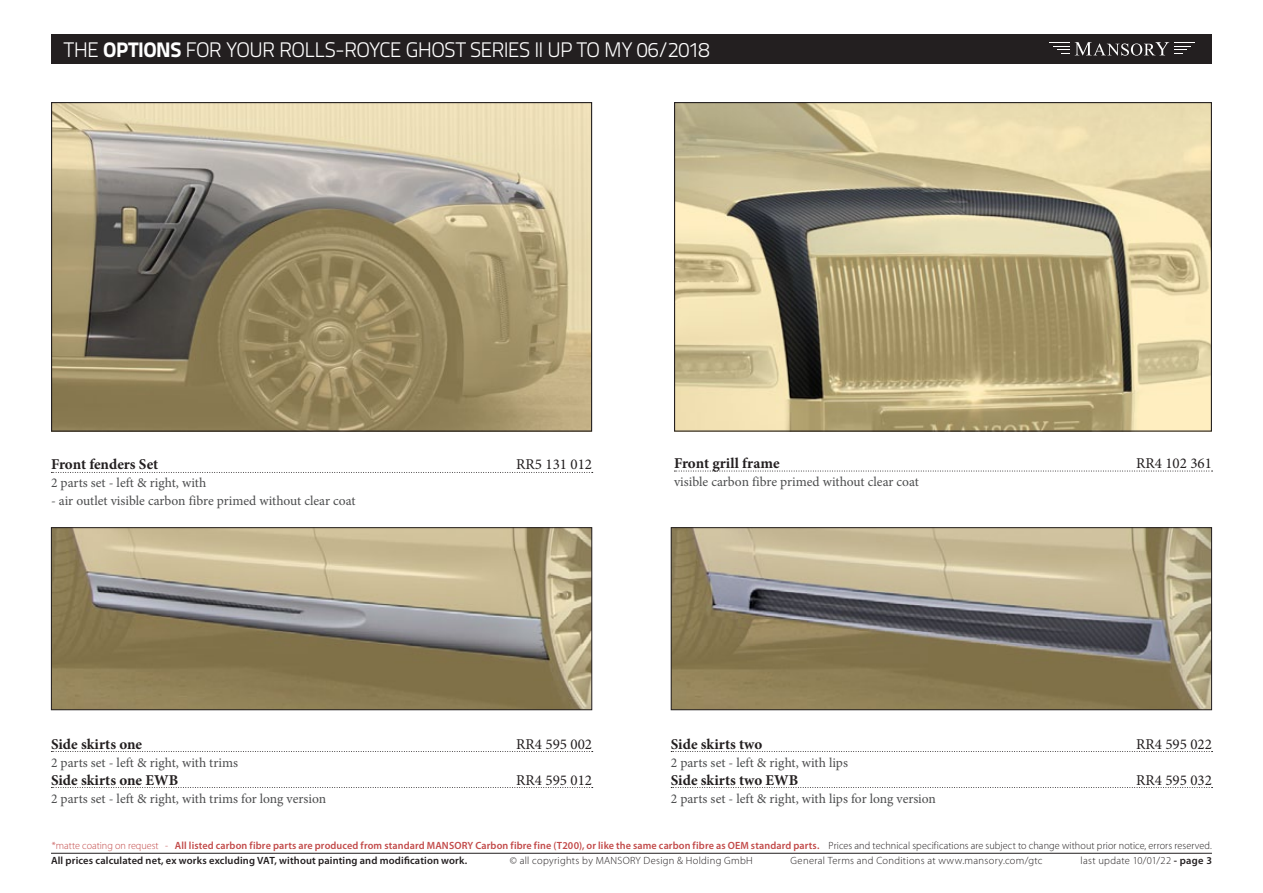
<style>
.page{position:relative;width:1263px;height:893px;background:#fff}
.page>*{position:absolute;margin:0;border:0;box-sizing:border-box;transform-origin:0 0}
.t1{font:300 21px "Titillium Text 22 L";letter-spacing:-.035em;color:#fff}
.name_of_product{font:700 15px "Minion Pro";color:#231f20}
.NR{font:15px "Minion Pro";color:#231f20}
.description{font:13.5px "Minion Pro";color:#4b4c4d}
.t2{font:600 10.5px/15px "Myriad Pro";letter-spacing:.015em;color:#c24a49}
.t3{font:300 10.5px "Myriad Pro";letter-spacing:.03em;color:#231f20}
.s1{font-weight:800}
.s2{font-weight:300}
.s3{font-weight:300;color:#231f20}
.s4{color:#231f20}
.s5{font-weight:600}
</style>
<div class="page">
<div style="left:51px;top:34px;width:1161px;height:30px;background:#231f20"></div>
<svg style="left:1049px;top:42px;width:20px;height:12px"></svg>
<svg style="left:1075px;top:42px;width:120px;height:14px"></svg>
<hr style="left:51px;top:853px;width:1161px;height:1px;background:#231f20">
<img style="left:53px;top:529px;width:537px;height:179px">
<div style="left:51px;top:527px;width:541px;height:183px;border:1px solid #231f20"></div>
<img style="left:673px;top:529px;width:537px;height:179px">
<div style="left:671px;top:527px;width:541px;height:183px;border:1px solid #231f20"></div>
<img style="left:53px;top:104px;width:537px;height:326px">
<svg style="left:51px;top:751px;width:542px;height:1px"></svg>
<svg style="left:51px;top:787px;width:542px;height:1px"></svg>
<svg style="left:51px;top:472px;width:542px;height:1px"></svg>
<svg style="left:671px;top:751px;width:541px;height:1px"></svg>
<svg style="left:671px;top:787px;width:541px;height:1px"></svg>
<img style="left:676px;top:104px;width:534px;height:326px">
<svg style="left:674px;top:471px;width:538px;height:1px"></svg>
<h1 class="t1" style="left:64px;top:34px;width:647px">THE <span class="s1">OPTIONS</span> FOR YOUR ROLLS-ROYCE GHOST SERIES II UP TO MY 06/2018</h1>
<p class="name_of_product" style="left:51px;top:454px;width:109px">Front fenders Set</p>
<p class="description" style="left:51px;top:474px;width:157px">2 parts set - left &amp; right, with</p>
<p class="description" style="left:51px;top:492px;width:306px">- air outlet visible carbon fibre primed without clear coat</p>
<p class="name_of_product" style="left:51px;top:733px;width:93px">Side skirts one</p>
<p class="description" style="left:51px;top:753px;width:189px">2 parts set - left &amp; right, with trims</p>
<p class="name_of_product" style="left:51px;top:769px;width:129px">Side skirts one EWB</p>
<p class="description" style="left:51px;top:789px;width:277px">2 parts set - left &amp; right, with trims for long version</p>
<p class="NR" style="left:516px;top:455px;width:77px">RR5 131 012</p>
<p class="name_of_product" style="left:674px;top:453px;width:107px">Front grill frame</p>
<p class="NR" style="left:1136px;top:453px;width:77px">RR4 102 361</p>
<p class="description" style="left:674px;top:473px;width:246px">visible carbon fibre primed without clear coat</p>
<p class="NR" style="left:516px;top:734px;width:77px">RR4 595 002</p>
<p class="NR" style="left:516px;top:770px;width:77px">RR4 595 012</p>
<p class="name_of_product" style="left:671px;top:733px;width:93px">Side skirts two</p>
<p class="description" style="left:671px;top:753px;width:179px">2 parts set - left &amp; right, with lips</p>
<p class="name_of_product" style="left:671px;top:769px;width:129px">Side skirts two EWB</p>
<p class="description" style="left:671px;top:789px;width:267px">2 parts set - left &amp; right, with lips for long version</p>
<p class="NR" style="left:1136px;top:734px;width:77px">RR4 595 022</p>
<p class="NR" style="left:1136px;top:770px;width:77px">RR4 595 032</p>
<p class="t2" style="left:51px;top:837px;width:1162px"><span class="s2">*matte coating on request -</span> All listed carbon fibre parts are produced from standard MANSORY Carbon fibre fine (T200), or like the same carbon fibre as OEM standard parts. <span class="s3">Prices and technical specifications are subject to change without prior notice, errors reserved.<br></span><span class="s4">All prices calculated net, ex works excluding VAT, without painting and modification work.</span></p>
<p class="t3" style="left:510px;top:854px;width:244px">© all copyrights by MANSORY Design &amp; Holding GmbH</p>
<p class="t3" style="left:791px;top:854px;width:253px">General Terms and Conditions at www.mansory.com/gtc</p>
<p class="t3" style="left:1080px;top:854px;width:133px">last update 10/01/22 <span class="s5">- page 3</span></p>
</div>
